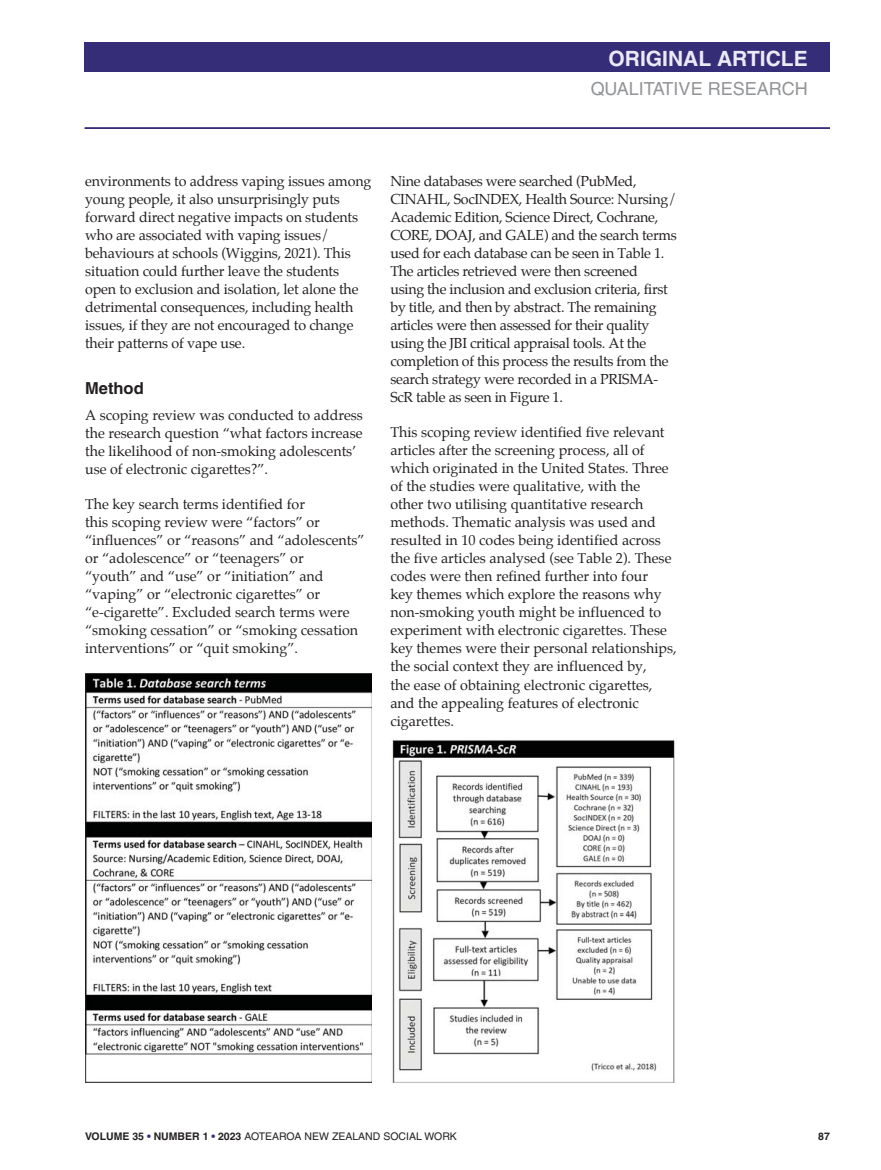
<style>
.page{position:relative;width:881px;height:1170px;background:#fff}
.page>*{position:absolute;margin:0;border:0;box-sizing:border-box;transform-origin:0 0}
.t1{font:700 21px "Helvetica";color:#ebe9f5}
.t2{font:18px "Helvetica";color:#939598}
.t3{font:700 16.5px "Helvetica";color:#231f20}
.t4{font:14.25px/18px "Palatino";color:#231f20}
.t5{font:14.25px/18px "Palatino";letter-spacing:-.02em;color:#231f20}
.t6{font:10.5px "Helvetica";color:#231f20}
.t7{font:700 10.5px "Helvetica";color:#231f20}
.s1{font-weight:700}
.s2{font-weight:700;color:#362d79}
</style>
<div class="page">
<div style="left:85px;top:43px;width:744px;height:29px;background:#362d79"></div>
<hr style="left:85px;top:127px;width:744px;height:2px;background:#362d79">
<img style="left:85px;top:673px;width:286px;height:409px">
<img style="left:392px;top:740px;width:283px;height:342px">
<h1 class="t1" style="left:608px;top:50px;width:201px">ORIGINAL ARTICLE</h1>
<p class="t2" style="left:590px;top:82px;width:218px">QUALITATIVE RESEARCH</p>
<p class="t4" style="left:85px;top:173px;width:288px">environments to address vaping issues among young people, it also unsurprisingly puts forward direct negative impacts on students who are associated with vaping issues/ behaviours at schools (Wiggins, 2021). This situation could further leave the students open to exclusion and isolation, let alone the detrimental consequences, including health issues, if they are not encouraged to change their patterns of vape use.</p>
<p class="t3" style="left:85px;top:382px;width:60px">Method</p>
<p class="t4" style="left:85px;top:407px;width:279px">A scoping review was conducted to address the research question “what factors increase the likelihood of non-smoking adolescents’ use of electronic cigarettes?”.</p>
<p class="t4" style="left:85px;top:496px;width:281px">The key search terms identified for<br>this scoping review were “factors” or “influences” or “reasons” and “adolescents” or “adolescence” or “teenagers” or<br>“youth” and “use” or “initiation” and “vaping” or “electronic cigarettes” or “e-cigarette”. Excluded search terms were “smoking cessation” or “smoking cessation interventions” or “quit smoking”.</p>
<p class="t5" style="left:390px;top:173px;width:288px">Nine databases were searched (PubMed, CINAHL, SocINDEX, Health Source: Nursing/ Academic Edition, Science Direct, Cochrane, CORE, DOAJ, and GALE) and the search terms used for each database can be seen in Table 1.<br>The articles retrieved were then screened<br>using the inclusion and exclusion criteria, first by title, and then by abstract. The remaining articles were then assessed for their quality using the JBI critical appraisal tools. At the completion of this process the results from the search strategy were recorded in a PRISMA-ScR table as seen in Figure 1.</p>
<p class="t4" style="left:390px;top:424px;width:288px">This scoping review identified five relevant articles after the screening process, all of which originated in the United States. Three of the studies were qualitative, with the other two utilising quantitative research methods. Thematic analysis was used and resulted in 10 codes being identified across the five articles analysed (see Table 2). These codes were then refined further into four<br>key themes which explore the reasons why non-smoking youth might be influenced to experiment with electronic cigarettes. These key themes were their personal relationships, the social context they are influenced by,<br>the ease of obtaining electronic cigarettes, and the appealing features of electronic cigarettes.</p>
<p class="t6" style="left:85px;top:1132px;width:373px"><span class="s1">VOLUME 35</span> <span class="s2">•</span> <span class="s1">NUMBER 1</span> <span class="s2">•</span> <span class="s1">2023</span> AOTEAROA NEW ZEALAND SOCIAL WORK</p>
<p class="t7" style="left:817px;top:1132px;width:13px">87</p>
</div>
